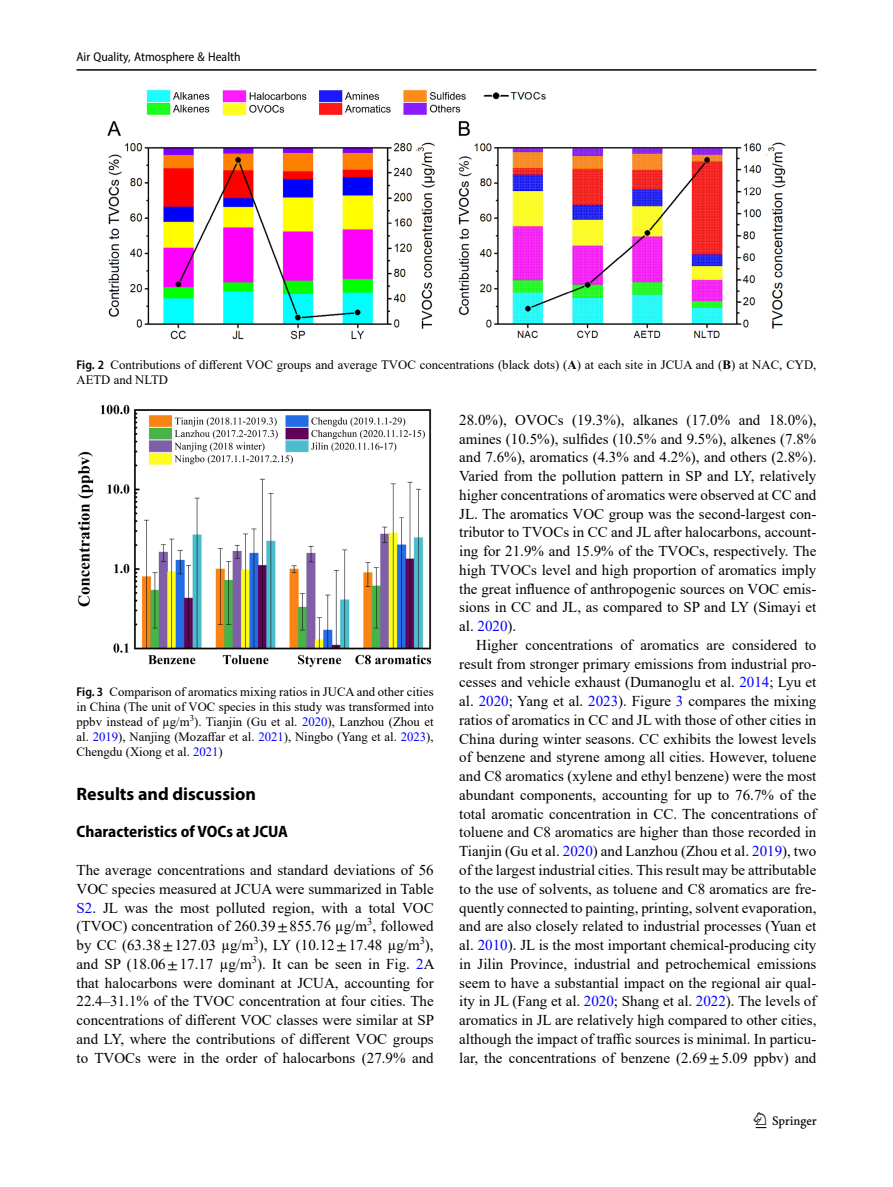
<style>
.page{position:relative;width:893px;height:1187px;background:#fff}
.page>*{position:absolute;margin:0;border:0;box-sizing:border-box;transform-origin:0 0}
.t1{font:22.5px "Springnew";color:#000}
.Head_1{font:700 18px "Myriad Pro";color:#000}
.Head_2_After_1{font:700 semi-condensed 16.5px "Myriad Pro";color:#000}
.Body_Text_Indent{font:15px/18.8px "Times New Roman";color:#000;text-align:justify}
.Body_Text{font:15px/18.8px "Times New Roman";color:#000;text-align:justify}
.Figure_Caption{font:12.75px/15px "Times New Roman";color:#000;text-align:justify}
.t2{font:semi-condensed 12.75px "Myriad Pro";color:#000}
.s1{font-family:"Myriad Pro";font-weight:600;font-stretch:semi-condensed}
.s2{font-weight:700}
.s3{color:#00f}
.s4{font-family:"STIX"}
</style>
<div class="page">
<hr style="left:77px;top:69px;width:739px;height:2px;background:#000">
<img style="left:77px;top:404px;width:355px;height:263px">
<img style="left:107px;top:90px;width:679px;height:250px">
<p class="t2" style="left:77px;top:49px;width:166px">Air Quality, Atmosphere &amp; Health</p>
<p class="Figure_Caption" style="left:77px;top:357px;width:741px"><span class="s1">Fig. 2</span> Contributions of different VOC groups and average TVOC concentrations (black dots) (<span class="s2">A</span>) at each site in JCUA and (<span class="s2">B</span>) at NAC, CYD,<br>AETD and NLTD</p>
<p class="Figure_Caption" style="left:77px;top:683px;width:359px"><span class="s1">Fig. 3</span> Comparison of aromatics mixing ratios in JUCA and other cities in China (The unit of VOC species in this study was transformed into ppbv instead of µg/m<sup>3</sup>). Tianjin (Gu et al. <span class="s3">2020</span>), Lanzhou (Zhou et al. <span class="s3">2019</span>), Nanjing (Mozaffar et al. <span class="s3">2021</span>), Ningbo (Yang et al. <span class="s3">2023</span>), Chengdu (Xiong et al. <span class="s3">2021</span>)</p>
<p class="Head_1" style="left:77px;top:782px;width:181px">Results and discussion</p>
<p class="Head_2_After_1" style="left:77px;top:821px;width:213px">Characteristics of VOCs at JCUA</p>
<p class="Body_Text" style="left:77px;top:860px;width:359px">The average concentrations and standard deviations of 56<br>VOC species measured at JCUA were summarized in Table <span class="s3">S2</span>. JL was the most polluted region, with a total VOC (TVOC) concentration of 260.39<span class="s4">±</span>855.76 µg/m<sup>3</sup>, followed by CC (63.38<span class="s4">±</span>127.03 µg/m<sup>3</sup>), LY (10.12<span class="s4">±</span>17.48 µg/m<sup>3</sup>), and SP (18.06<span class="s4">±</span>17.17 µg/m<sup>3</sup>). It can be seen in Fig. <span class="s3">2</span>A that halocarbons were dominant at JCUA, accounting for 22.4–31.1% of the TVOC concentration at four cities. The concentrations of different VOC classes were similar at SP and LY, where the contributions of different VOC groups to TVOCs were in the order of halocarbons (27.9% and</p>
<p class="Body_Text" style="left:459px;top:410px;width:359px">28.0%), OVOCs (19.3%), alkanes (17.0% and 18.0%), amines (10.5%), sulfides (10.5% and 9.5%), alkenes (7.8% and 7.6%), aromatics (4.3% and 4.2%), and others (2.8%).<br>Varied from the pollution pattern in SP and LY, relatively higher concentrations of aromatics were observed at CC and JL. The aromatics VOC group was the second-largest con&shy;tributor to TVOCs in CC and JL after halocarbons, account&shy;ing for 21.9% and 15.9% of the TVOCs, respectively. The high TVOCs level and high proportion of aromatics imply the great influence of anthropogenic sources on VOC emis&shy;sions in CC and JL, as compared to SP and LY (Simayi et al. <span class="s3">2020</span>).</p>
<p class="Body_Text_Indent" style="left:459px;top:635px;width:359px;text-indent:17px">Higher concentrations of aromatics are considered to result from stronger primary emissions from industrial pro&shy;cesses and vehicle exhaust (Dumanoglu et al. <span class="s3">2014</span>; Lyu et al. <span class="s3">2020</span>; Yang et al. <span class="s3">2023</span>). Figure <span class="s3">3</span> compares the mixing ratios of aromatics in CC and JL with those of other cities in China during winter seasons. CC exhibits the lowest levels of benzene and styrene among all cities. However, toluene and C8 aromatics (xylene and ethyl benzene) were the most abundant components, accounting for up to 76.7% of the total aromatic concentration in CC. The concentrations of toluene and C8 aromatics are higher than those recorded in Tianjin (Gu et al. <span class="s3">2020</span>) and Lanzhou (Zhou et al. <span class="s3">2019</span>), two of the largest industrial cities. This result may be attributable to the use of solvents, as toluene and C8 aromatics are fre&shy;quently connected to painting, printing, solvent evaporation, and are also closely related to industrial processes (Yuan et al. <span class="s3">2010</span>). JL is the most important chemical-producing city in Jilin Province, industrial and petrochemical emissions seem to have a substantial impact on the regional air qual&shy;ity in JL (Fang et al. <span class="s3">2020</span>; Shang et al. <span class="s3">2022</span>). The levels of aromatics in JL are relatively high compared to other cities, although the impact of traffic sources is minimal. In particu&shy;lar, the concentrations of benzene (2.69<span class="s4">±</span>5.09 ppbv) and</p>
<h1 class="t1" style="left:756px;top:1107px;width:63px">1 3</h1>
</div>
